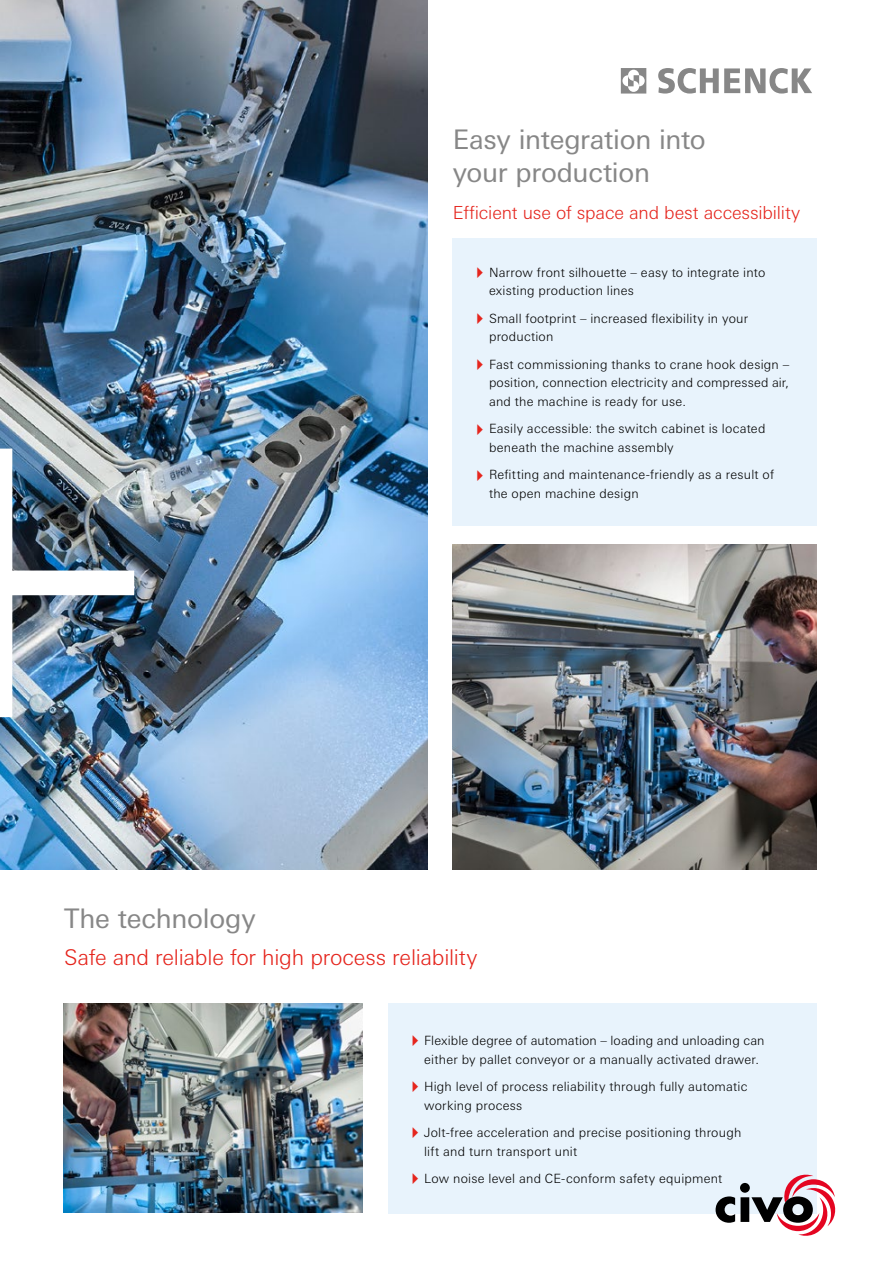
<style>
.page{position:relative;width:893px;height:1263px;background:#fff}
.page>*{position:absolute;margin:0;border:0;box-sizing:border-box;transform-origin:0 0}
._02_Headline_rot_14{font:27px/33px "Univers Next W1 G";letter-spacing:-.01em;color:#878787}
._02_Headline_rot_14-2{font:300 21.75px "Univers Next W1 G";letter-spacing:-.01em;color:#e5231b}
._02_Headline_rot_14-3{font:300 18px "Univers Next W1 G";letter-spacing:-.005em;color:#e5231b}
._05_Copy_8_5_12_5{font:300 12.75px/18.8px "Univers Next W1 G";letter-spacing:.015em;color:#000}
</style>
<div class="page">
<img style="left:64px;top:1003px;width:298px;height:210px">
<div style="left:388px;top:1003px;width:428px;height:211px;background:#e8f3fc"></div>
<img style="left:0;top:0;width:427px;height:870px">
<hr style="left:0;top:582px;width:1px;height:380px;background:#fff">
<div style="left:0;top:570px;width:134px;height:25px;background:#fff"></div>
<div style="left:0;top:449px;width:12px;height:268px;background:#fff"></div>
<div style="left:453px;top:238px;width:364px;height:287px;background:#e8f3fc"></div>
<img style="left:453px;top:544px;width:363px;height:326px">
<svg style="left:658px;top:68px;width:154px;height:26px"></svg>
<svg style="left:621px;top:68px;width:25px;height:26px"></svg>
<svg style="left:716px;top:1175px;width:119px;height:61px"></svg>
<p class="_02_Headline_rot_14" style="left:453px;top:123px;width:254px">Easy integration into your production</p>
<p class="_02_Headline_rot_14-3" style="left:453px;top:202px;width:349px">Efficient use of space and best accessibility</p>
<p class="_05_Copy_8_5_12_5" style="left:489px;top:263px;width:278px">Narrow front silhouette – easy to integrate into existing production lines</p>
<p class="_05_Copy_8_5_12_5" style="left:489px;top:309px;width:261px">Small footprint – increased flexibility in your production</p>
<p class="_05_Copy_8_5_12_5" style="left:489px;top:355px;width:302px;text-align:justify">Fast commissioning thanks to crane hook design – position, connection electricity and compressed air, and the machine is ready for use.</p>
<p class="_05_Copy_8_5_12_5" style="left:489px;top:419px;width:278px">Easily accessible: the switch cabinet is located beneath the machine assembly</p>
<p class="_05_Copy_8_5_12_5" style="left:489px;top:465px;width:287px">Refitting and maintenance-friendly as a result of the open machine design</p>
<p class="_02_Headline_rot_14" style="left:64px;top:902px;width:193px">The technology</p>
<p class="_02_Headline_rot_14-2" style="left:64px;top:945px;width:415px">Safe and reliable for high process reliability</p>
<p class="_05_Copy_8_5_12_5" style="left:424px;top:1031px;width:342px">Flexible degree of automation – loading and unloading can either by pallet conveyor or a manually activated drawer.</p>
<p class="_05_Copy_8_5_12_5" style="left:424px;top:1077px;width:325px">High level of process reliability through fully automatic working process</p>
<p class="_05_Copy_8_5_12_5" style="left:424px;top:1123px;width:319px">Jolt-free acceleration and precise positioning through lift and turn transport unit</p>
<p class="_05_Copy_8_5_12_5" style="left:424px;top:1169px;width:300px">Low noise level and CE-conform safety equipment</p>
</div>
